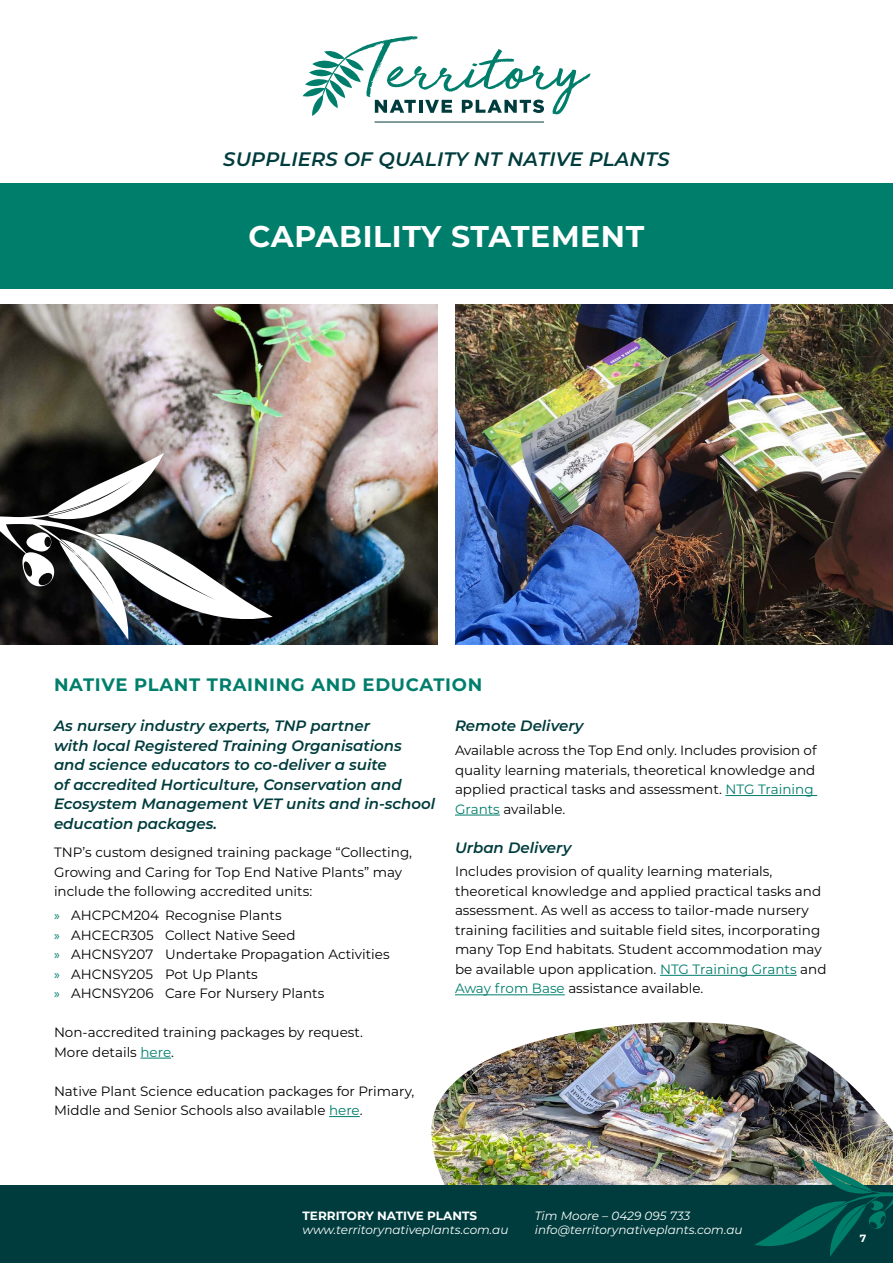
<style>
.page{position:relative;width:893px;height:1263px;background:#fff}
.page>*{position:absolute;margin:0;border:0;box-sizing:border-box;transform-origin:0 0}
.t1{font:700 30px "Montserrat";letter-spacing:.02em;color:#fff}
.t2{font:italic 600 19.5px "Montserrat";letter-spacing:.01em;color:#003c3d}
.subheading{font:700 18px "Montserrat";letter-spacing:.04em;color:#007e6c}
.heading3{font:italic 600 15px/19.5px "Montserrat";color:#003c3d}
.body{font:13.5px/19.5px "Montserrat";color:#000}
.bullets{font:13.5px/19.5px "Montserrat";color:#000}
.t3{font:italic 12px/14.4px "Montserrat";color:#fff}
.t4{font:700 12px "Montserrat";color:#fff}
.t5{font:700 10.5px "Montserrat";color:#fff}
.s1{font-family:"Myriad Pro";color:#007e6c}
.s2{color:#007e6c}
</style>
<div class="page">
<svg style="left:303px;top:36px;width:287px;height:80px"></svg>
<hr style="left:374px;top:122px;width:170px;height:1px;background:#003c3d">
<div style="left:0;top:183px;width:893px;height:105px;background:#007e6c"></div>
<img style="left:0;top:304px;width:438px;height:340px">
<img style="left:455px;top:304px;width:438px;height:340px">
<img style="left:0;top:453px;width:273px;height:187px">
<hr style="left:725px;top:795px;width:92px;height:1px;background:#007e6c">
<hr style="left:455px;top:815px;width:45px;height:1px;background:#007e6c">
<hr style="left:660px;top:975px;width:137px;height:1px;background:#007e6c">
<hr style="left:455px;top:994px;width:110px;height:1px;background:#007e6c">
<hr style="left:140px;top:1058px;width:31px;height:1px;background:#007e6c">
<hr style="left:329px;top:1116px;width:31px;height:1px;background:#007e6c">
<img style="left:431px;top:1022px;width:462px;height:163px">
<div style="left:0;top:1185px;width:893px;height:78px;background:#003c3d"></div>
<img style="left:754px;top:1159px;width:139px;height:98px">
<h2 class="t2" style="left:223px;top:145px;width:448px">SUPPLIERS OF QUALITY NT NATIVE PLANTS</h2>
<h1 class="t1" style="left:249px;top:214px;width:397px">CAPABILITY STATEMENT</h1>
<p class="subheading" style="left:54px;top:671px;width:430px">NATIVE PLANT TRAINING AND EDUCATION</p>
<p class="heading3" style="left:54px;top:716px;width:383px">As nursery industry experts, TNP partner<br>with local Registered Training Organisations and science educators to co-deliver a suite<br>of accredited Horticulture, Conservation and Ecosystem Management VET units and in-school education packages.</p>
<p class="body" style="left:54px;top:842px;width:360px">TNP’s custom designed training package “Collecting,<br>Growing and Caring for Top End Native Plants” may include the following accredited units:</p>
<p class="body" style="left:54px;top:905px;width:229px"><span class="s1">»</span> AHCPCM204 Recognise Plants</p>
<p class="body" style="left:54px;top:925px;width:243px"><span class="s1">»</span> AHCECR305 Collect Native Seed</p>
<p class="body" style="left:54px;top:944px;width:337px"><span class="s1">»</span> AHCNSY207 Undertake Propagation Activities</p>
<p class="body" style="left:54px;top:964px;width:205px"><span class="s1">»</span> AHCNSY205 Pot Up Plants</p>
<p class="body" style="left:54px;top:983px;width:272px"><span class="s1">»</span> AHCNSY206 Care For Nursery Plants</p>
<p class="bullets" style="left:54px;top:1022px;width:310px">Non-accredited training packages by request.</p>
<p class="bullets" style="left:54px;top:1042px;width:122px">More details <span class="s2">here</span>.</p>
<p class="bullets" style="left:54px;top:1081px;width:362px">Native Plant Science education packages for Primary,<br>Middle and Senior Schools also available <span class="s2">here</span>.</p>
<p class="heading3" style="left:455px;top:716px;width:130px">Remote Delivery</p>
<p class="body" style="left:455px;top:740px;width:363px">Available across the Top End only. Includes provision of quality learning materials, theoretical knowledge and applied practical tasks and assessment. <span class="s2">NTG Training Grants</span> available.</p>
<p class="heading3" style="left:455px;top:837px;width:118px">Urban Delivery</p>
<p class="body" style="left:455px;top:861px;width:373px">Includes provision of quality learning materials, theoretical knowledge and applied practical tasks and assessment. As well as access to tailor-made nursery training facilities and suitable field sites, incorporating many Top End habitats. Student accommodation may be available upon application. <span class="s2">NTG Training Grants</span> and <span class="s2">Away from Base</span> assistance available.</p>
<p class="t4" style="left:303px;top:1206px;width:176px">TERRITORY NATIVE PLANTS</p>
<p class="t3" style="left:303px;top:1222px;width:207px">www.territorynativeplants.com.au</p>
<p class="t3" style="left:535px;top:1208px;width:209px">Tim Moore – 0429 095 733 info@territorynativeplants.com.au</p>
<p class="t5" style="left:860px;top:1230px;width:8px">7</p>
</div>
